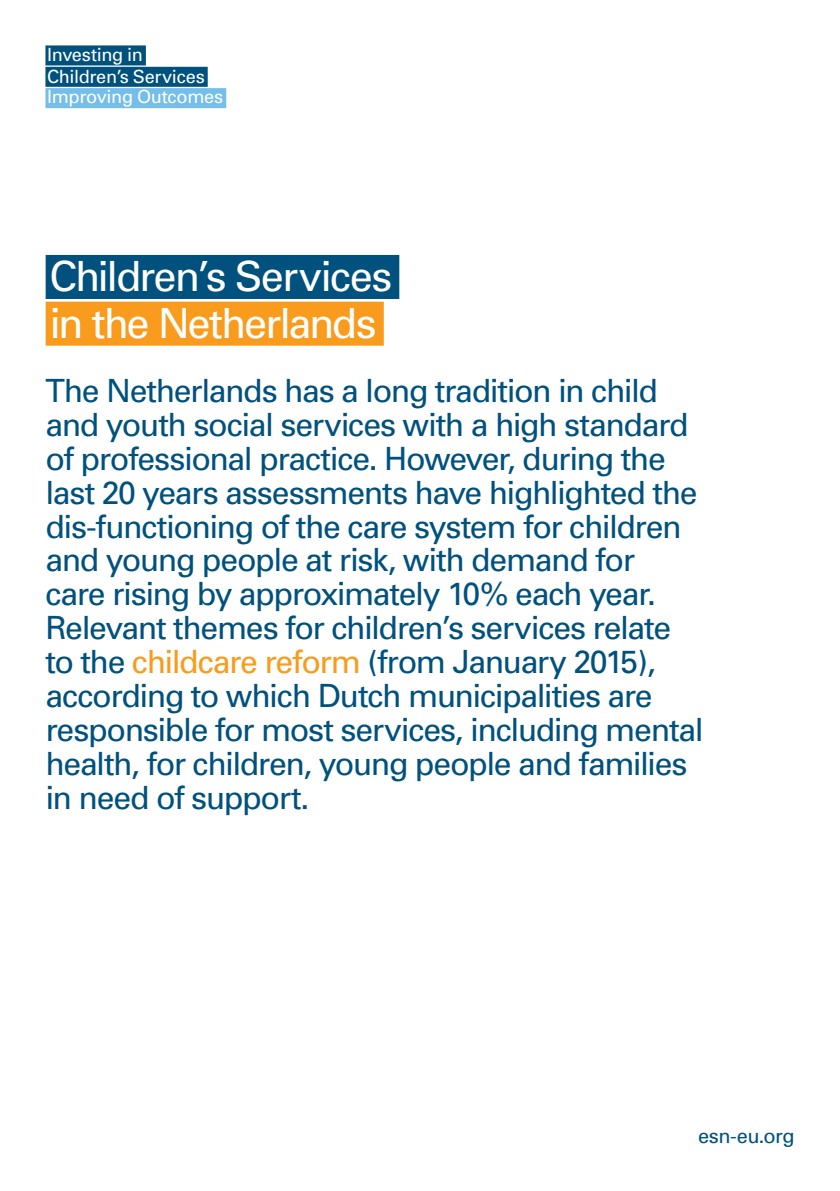
<style>
.page{position:relative;width:840px;height:1191px;background:#fff}
.page>*{position:absolute;margin:0;border:0;box-sizing:border-box;transform-origin:0 0}
.t1{font:41.6px/46.6px "Univers";letter-spacing:-.045em;color:#fff}
.t2{font:32px/34px "Univers";letter-spacing:-.04em;color:#00517d}
.t3{font:20px "Univers";letter-spacing:-.03em;color:#00517d}
.t4{font:18.2px/22.4px "Univers";letter-spacing:-.015em;color:#fff}
.s1{color:#f99b1c}
</style>
<div class="page">
<div style="left:46px;top:255px;width:353px;height:44px;background:#00517d"></div>
<div style="left:46px;top:302px;width:337px;height:44px;background:#f99b1c"></div>
<div style="left:45px;top:45px;width:101px;height:20px;background:#00517d"></div>
<div style="left:45px;top:67px;width:162px;height:20px;background:#00517d"></div>
<div style="left:45px;top:88px;width:181px;height:20px;background:#75bee9"></div>
<p class="t4" style="left:47px;top:43px;width:159px">Investing in<br>Children’s Services</p>
<p class="t4" style="left:47px;top:86px;width:178px">i mproving outcomes</p>
<h1 class="t1" style="left:49px;top:253px;width:344px">Children’s Services in the Netherlands</h1>
<p class="t2" style="left:45px;top:373px;width:659px">The Netherlands has a long tradition in child and youth social services with a high standard of professional practice. However, during the last 20 years assessments have highlighted the dis-functioning of the care system for children and young people at risk, with demand for<br>care rising by approximately 10% each year.<br>Relevant themes for children’s services relate to the <span class="s1">childcare reform</span> (from January 2015), according to which Dutch municipalities are responsible for most services, including mental health, for children, young people and families in need of support.</p>
<p class="t3" style="left:697px;top:1124px;width:98px">esn-eu.org</p>
</div>
